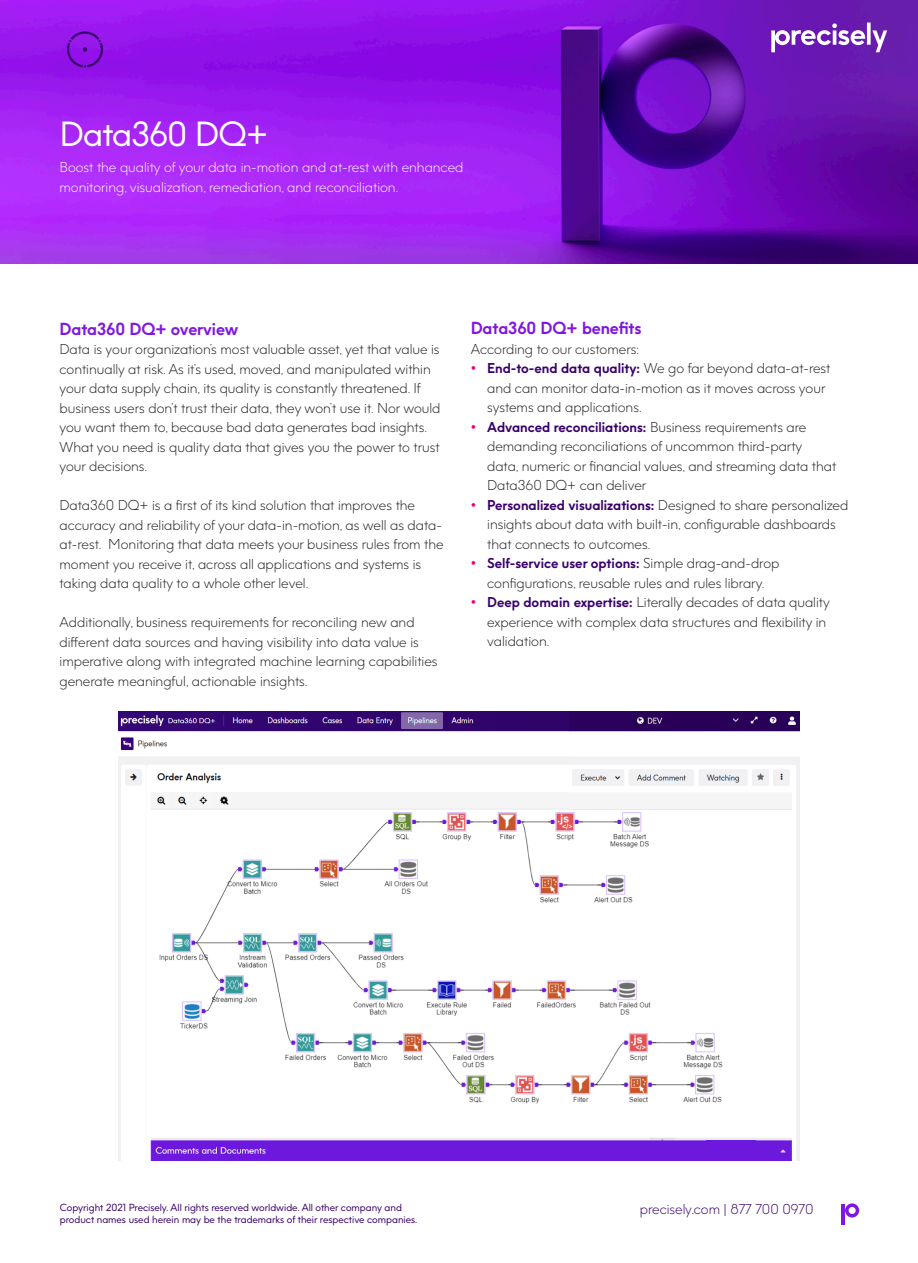
<style>
.page{position:relative;width:918px;height:1263px;background:#fff}
.page>*{position:absolute;margin:0;border:0;box-sizing:border-box;transform-origin:0 0}
.Paragraph_Style_1{font:33px "Precisely";letter-spacing:-.025em;color:#fff}
.t1{font:700 16.5px "Precisely";letter-spacing:-.005em;color:#8017e1}
.t2{font:300 13.5px/19.5px "Precisely";color:#231f20}
.t3{font:300 13.5px/19.5px "Precisely";color:#f7f8f9}
.t4{font:300 13.5px "Precisely";color:#39006b}
.t5{font:9.75px "Precisely";color:#39006b}
.s1{font-weight:700;color:#e5007e}
.s2{font-weight:700;color:#39006b}
</style>
<div class="page">
<img style="left:0;top:0;width:918px;height:264px">
<svg style="left:771px;top:23px;width:116px;height:29px"></svg>
<svg style="left:845px;top:1203px;width:14px;height:14px"></svg>
<hr style="left:842px;top:1204px;width:3px;height:20px;background:#8017e1">
<svg style="left:66px;top:31px;width:38px;height:36px"></svg>
<img style="left:727px;top:1131px;width:72px;height:29px">
<img style="left:119px;top:712px;width:604px;height:419px">
<img style="left:119px;top:1131px;width:608px;height:29px">
<img style="left:569px;top:712px;width:230px;height:99px">
<div style="left:706px;top:1140px;width:49px;height:20px;background:#6d18dd"></div>
<p class="Paragraph_Style_1" style="left:60px;top:113px;width:210px">Data360 DQ+</p>
<p class="t3" style="left:60px;top:157px;width:405px">Boost the quality of your data in-motion and at-rest with enhanced monitoring, visualization, remediation, and reconciliation.</p>
<p class="t1" style="left:60px;top:318px;width:180px">Data360 DQ+ overview</p>
<p class="t2" style="left:60px;top:339px;width:382px">Data is your organization’s most valuable asset, yet that value is continually at risk. As it’s used, moved, and manipulated within your data supply chain, its quality is constantly threatened. If business users don’t trust their data, they won’t use it. Nor would you want them to, because bad data generates bad insights.<br>What you need is quality data that gives you the power to trust your decisions.</p>
<p class="t2" style="left:60px;top:495px;width:386px">Data360 DQ+ is a first of its kind solution that improves the accuracy and reliability of your data-in-motion, as well as data&shy;at-rest. Monitoring that data meets your business rules from the moment you receive it, across all applications and systems is taking data quality to a whole other level.</p>
<p class="t2" style="left:60px;top:612px;width:380px">Additionally, business requirements for reconciling new and different data sources and having visibility into data value is imperative along with integrated machine learning capabilities generate meaningful, actionable insights.</p>
<p class="t1" style="left:471px;top:318px;width:173px">Data360 DQ+ benefits</p>
<p class="t2" style="left:471px;top:339px;width:170px">According to our customers:</p>
<p class="t2" style="left:487px;top:359px;width:345px;text-indent:-16px"><span class="s1">•</span> <span class="s2">End-to-end data quality:</span> We go far beyond data-at-rest and can monitor data-in-motion as it moves across your systems and applications.</p>
<p class="t2" style="left:487px;top:417px;width:351px;text-indent:-16px"><span class="s1">•</span> <span class="s2">Advanced reconciliations:</span> Business requirements are demanding reconciliations of uncommon third-party data, numeric or financial values, and streaming data that Data360 DQ+ can deliver</p>
<p class="t2" style="left:487px;top:495px;width:363px;text-indent:-16px"><span class="s1">•</span> <span class="s2">Personalized visualizations:</span> Designed to share personalized insights about data with built-in, configurable dashboards that connects to outcomes.</p>
<p class="t2" style="left:471px;top:554px;width:310px;text-align:center"><span class="s1">•</span> <span class="s2">Self-service user options:</span> Simple drag-and-drop configurations, reusable rules and rules library.</p>
<p class="t2" style="left:487px;top:593px;width:344px;text-indent:-16px"><span class="s1">•</span> <span class="s2">Deep domain expertise:</span> Literally decades of data quality experience with complex data structures and flexibility in validation.</p>
<p class="t5" style="left:60px;top:1201px;width:344px">Copyright 2021 Precisely. All rights reserved worldwide. All other company and</p>
<p class="t4" style="left:640px;top:1201px;width:175px">precisely.com | 877 700 0970</p>
<p class="t5" style="left:60px;top:1213px;width:359px">product names used herein may be the trademarks of their respective companies.</p>
</div>
